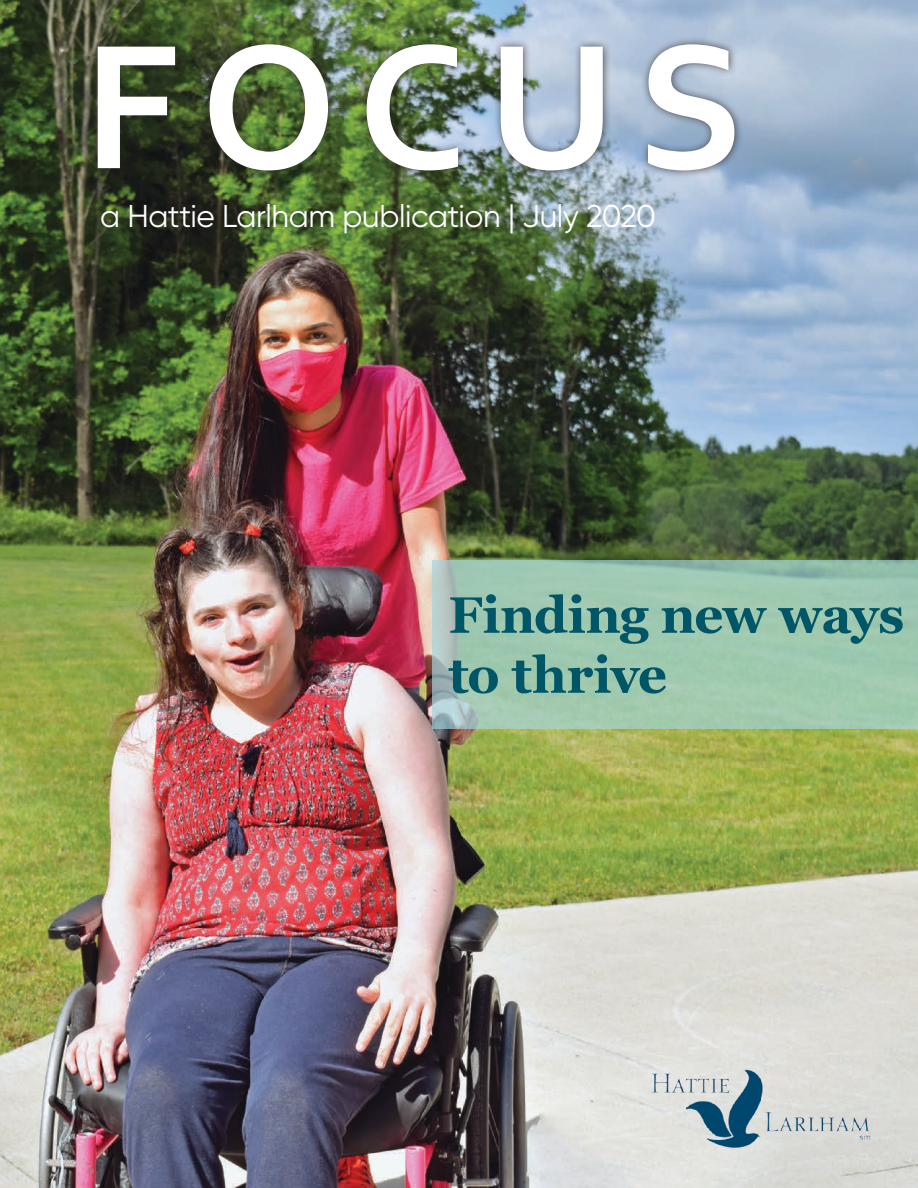
<style>
.page{position:relative;width:918px;height:1188px;background:#fff}
.page>*{position:absolute;margin:0;border:0;box-sizing:border-box;transform-origin:0 0}
.t1{font:700 186px "Corbel";letter-spacing:.11em;color:#fff}
.t2{font:700 51px/60px "Georgia";letter-spacing:-.02em;color:#005666}
.t3{font:31.5px "Gilroy";letter-spacing:-.015em;color:#fff}
</style>
<div class="page">
<img style="left:0;top:0;width:918px;height:1188px">
<img style="left:624px;top:1056px;width:274px;height:106px">
<svg style="left:432px;top:560px;width:486px;height:169px;background:#9fc7b0"></svg>
<div style="left:89px;top:36px;width:654px;height:142px;background:#231f20;opacity:.75"></div>
<h1 class="t1" style="left:83px;top:-9px;width:663px">FOCUS</h1>
<p class="t3" style="left:100px;top:197px;width:557px">a Hattie Larlham publication | July 2020</p>
<h2 class="t2" style="left:448px;top:585px;width:457px">Finding new ways to thrive</h2>
</div>
